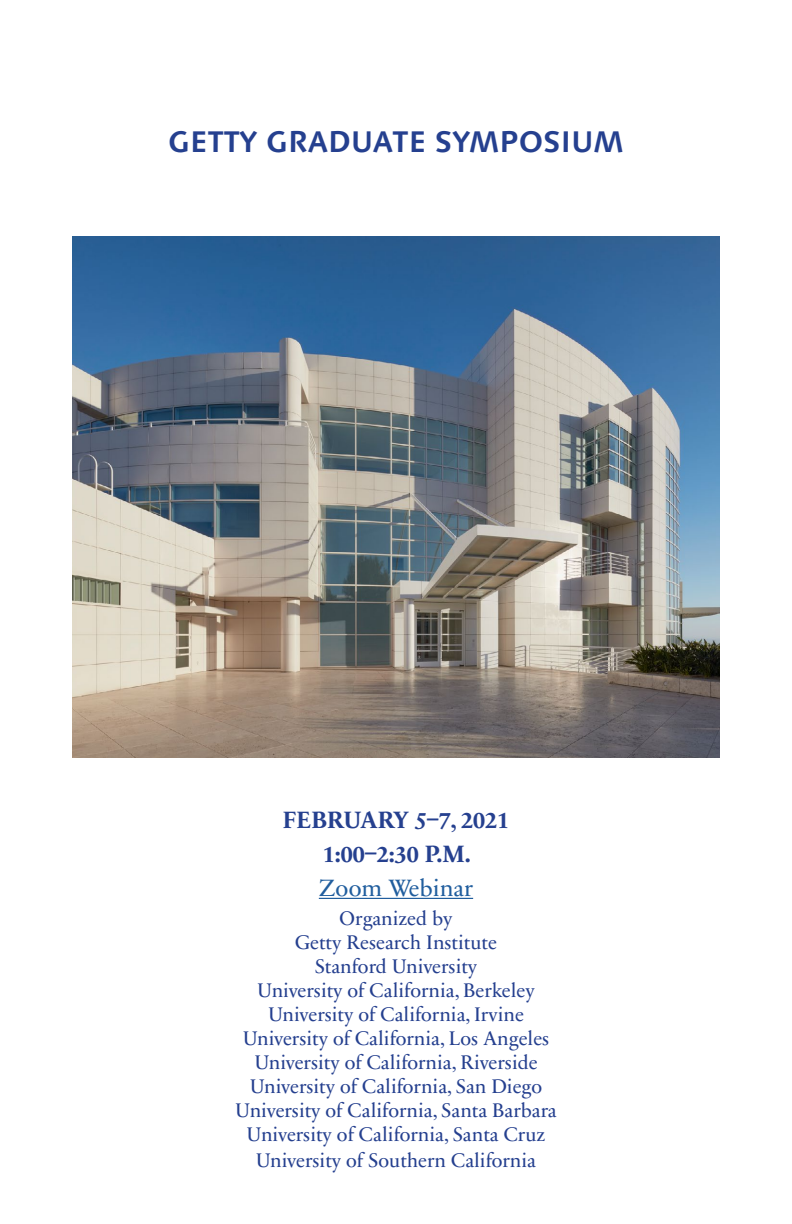
<style>
.page{position:relative;width:792px;height:1224px;background:#fff}
.page>*{position:absolute;margin:0;border:0;box-sizing:border-box;transform-origin:0 0}
.t1{font:700 30px "Linotype Syntax Com";color:#25408f}
.t2{font:700 24px/34px "Sabon Next LT Pro";color:#25408f;text-align:center}
.t3{font:24px "Sabon Next LT Pro";color:#215e9e}
.t4{font:20px/24px "Sabon Next LT Pro";color:#25408f;text-align:center}
</style>
<div class="page">
<hr style="left:319px;top:898px;width:154px;height:1px;background:#215e9e">
<img style="left:72px;top:236px;width:648px;height:522px">
<h1 class="t1" style="left:168px;top:123px;width:457px">GETTY GRADUATE SYMPOSIUM</h1>
<p class="t2" style="left:283px;top:802px;width:228px">FEBRUARY 5–7, 2021<br>1:00–2:30 P.M.</p>
<p class="t3" style="left:319px;top:869px;width:156px">Zoom Webinar</p>
<p class="t4" style="left:235px;top:906px;width:323px">Organized by<br>Getty Research Institute<br>Stanford University<br>University of California, Berkeley<br>University of California, Irvine<br>University of California, Los Angeles<br>University of California, Riverside<br>University of California, San Diego<br>University of California, Santa Barbara<br>University of California, Santa Cruz</p>
<p class="t4" style="left:256px;top:1148px;width:282px">University of Southern California</p>
</div>
